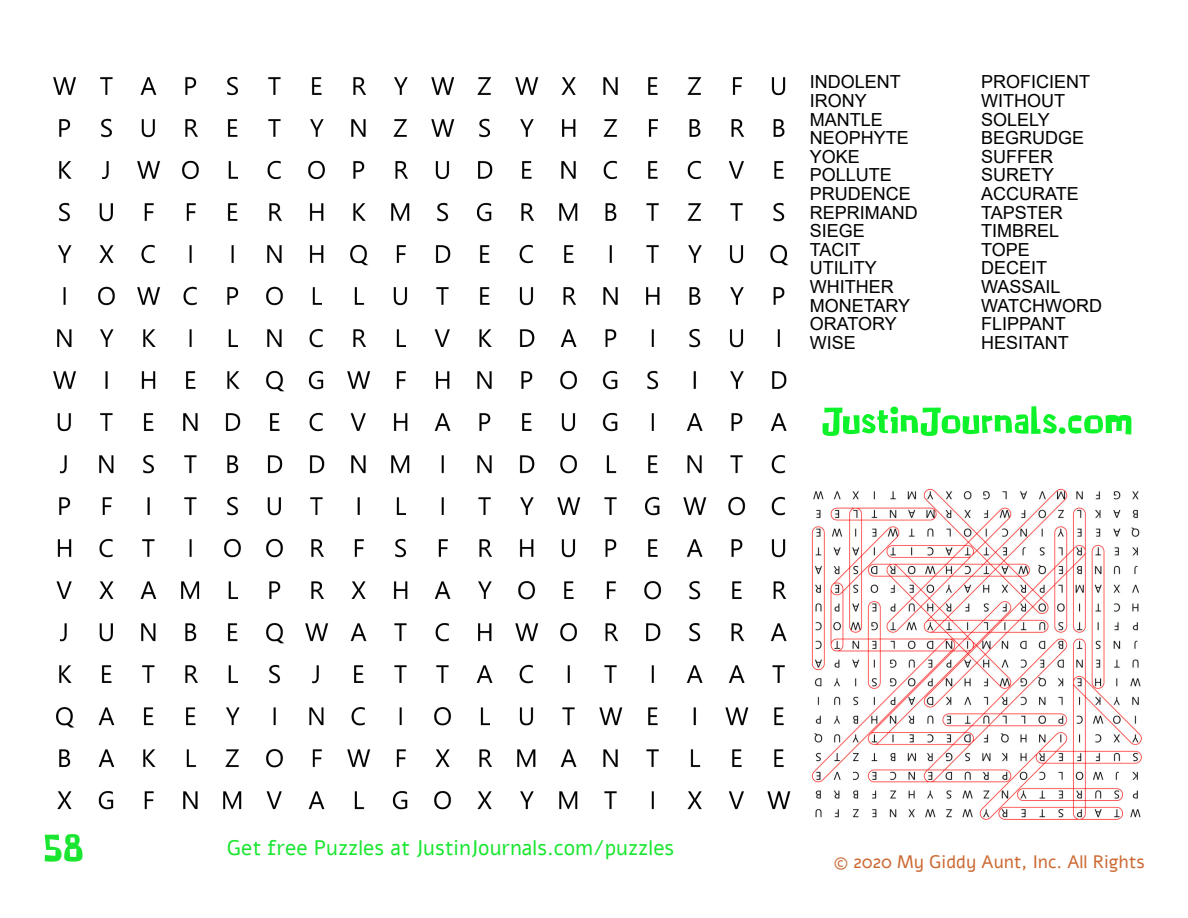
<style>
.page{position:relative;width:1188px;height:918px;background:#fff}
.page>*{position:absolute;margin:0;border:0;box-sizing:border-box;transform-origin:0 0}
.t1{font:54px "Milkie Wylkie";color:#0df228}
.t2{font:54px "Milkie Wylkie";color:#1ae631}
.t3{font:21px "Alef";color:#1ae631}
.t4{font:18px/18.6px "Arial";color:#000}
.t5{font:18px "Alef";color:#cc6933}
</style>
<div class="page">
<img style="left:811px;top:488px;width:331px;height:332px">
<img style="left:53px;top:77px;width:738px;height:733px">
<p class="t4" style="left:810px;top:75px;width:110px">INDOLENT<br>IRONY<br>MANTLE<br>NEOPHYTE<br>YOKE<br>POLLUTE<br>PRUDENCE<br>REPRIMAND<br>SIEGE<br>TACIT<br>UTILITY<br>WHITHER<br>MONETARY<br>ORATORY<br>WISE</p>
<p class="t4" style="left:981px;top:75px;width:122px">PROFICIENT<br>WITHOUT<br>SOLELY<br>BEGRUDGE<br>SUFFER<br>SURETY<br>ACCURATE<br>TAPSTER<br>TIMBREL<br>TOPE<br>DECEIT<br>WASSAIL<br>WATCHWORD<br>FLIPPANT<br>HESITANT</p>
<h1 class="t1" style="left:821px;top:390px;width:313px">JustinJournals.com</h1>
<h1 class="t2" style="left:43px;top:818px;width:42px">58</h1>
<p class="t3" style="left:227px;top:838px;width:449px">Get free Puzzles at JustinJournals.com/puzzles</p>
<p class="t5" style="left:834px;top:853px;width:313px">© 2020 My Giddy Aunt, Inc. All Rights</p>
</div>
